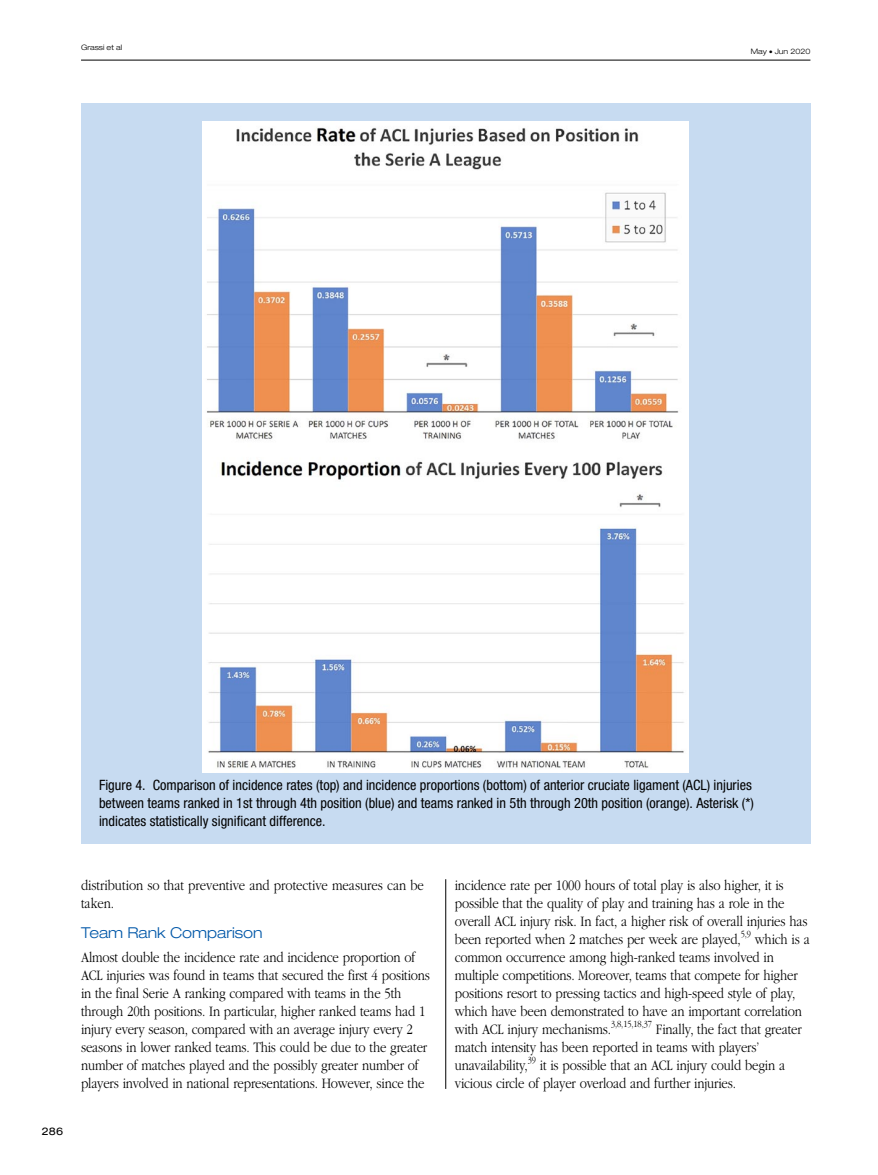
<style>
.page{position:relative;width:878px;height:1175px;background:#fff}
.page>*{position:absolute;margin:0;border:0;box-sizing:border-box;transform-origin:0 0}
.t1{font:300 15px/18px "ITC Garamond Std";letter-spacing:-.01em;color:#000;scale:.85 1}
.t2{font:300 expanded 15px "Helvetica Neue LT Std";color:#0057a8}
.t3{font:condensed 14.25px/18px "Helvetica Neue LT Std";color:#000}
.t4{font:expanded 10.5px "Helvetica Neue LT Std";color:#000}
.t5{font:300 9.75px "ITC Garamond Std";letter-spacing:-.01em;color:#000;scale:.85 1}
.t6{font:300 expanded 7.5px "Helvetica Neue LT Std";color:#000}
</style>
<div class="page">
<hr style="left:81px;top:60px;width:729px;height:1px;background:#000">
<hr style="left:445px;top:879px;width:1px;height:209px;background:#000">
<div style="left:81px;top:104px;width:729px;height:740px;background:#c7dbf1"></div>
<img style="left:202px;top:122px;width:486px;height:650px">
<p class="t6" style="left:81px;top:43px;width:43px">Grassi et al</p>
<p class="t6" style="left:750px;top:47px;width:61px">May • Jun 2020</p>
<p class="t3" style="left:99px;top:776px;width:656px">Figure 4. Comparison of incidence rates (top) and incidence proportions (bottom) of anterior cruciate ligament (ACL) injuries between teams ranked in 1st through 4th position (blue) and teams ranked in 5th through 20th position (orange). Asterisk (*) indicates statistically significant difference.</p>
<p class="t4" style="left:42px;top:1125px;width:23px">286</p>
<p class="t1" style="left:81px;top:876px;width:405px">distribution so that preventive and protective measures can be taken.</p>
<p class="t2" style="left:81px;top:923px;width:183px">Team Rank Comparison</p>
<p class="t1" style="left:81px;top:948px;width:412px">Almost double the incidence rate and incidence proportion of ACL injuries was found in teams that secured the first 4 positions in the final Serie A ranking compared with teams in the 5th through 20th positions. In particular, higher ranked teams had 1 injury every season, compared with an average injury every 2 seasons in lower ranked teams. This could be due to the greater number of matches played and the possibly greater number of players involved in national representations. However, since the</p>
<p class="t1" style="left:454px;top:876px;width:416px">incidence rate per 1000 hours of total play is also higher, it is possible that the quality of play and training has a role in the overall ACL injury risk. In fact, a higher risk of overall injuries has been reported when 2 matches per week are played,</p>
<p class="t5" style="left:740px;top:929px;width:14px">5,9</p>
<p class="t1" style="left:455px;top:930px;width:419px;text-indent:300px">which is a common occurrence among high-ranked teams involved in multiple competitions. Moreover, teams that compete for higher positions resort to pressing tactics and high-speed style of play, which have been demonstrated to have an important correlation with ACL injury mechanisms.</p>
<p class="t5" style="left:611px;top:1019px;width:50px">3,8,15,18,37</p>
<p class="t1" style="left:454px;top:1020px;width:409px;text-indent:201px">Finally, the fact that greater match intensity has been reported in teams with players’ unavailability,</p>
<p class="t5" style="left:527px;top:1055px;width:11px">39</p>
<p class="t1" style="left:454px;top:1056px;width:390px;text-indent:85px">it is possible that an ACL injury could begin a vicious circle of player overload and further injuries.</p>
</div>
